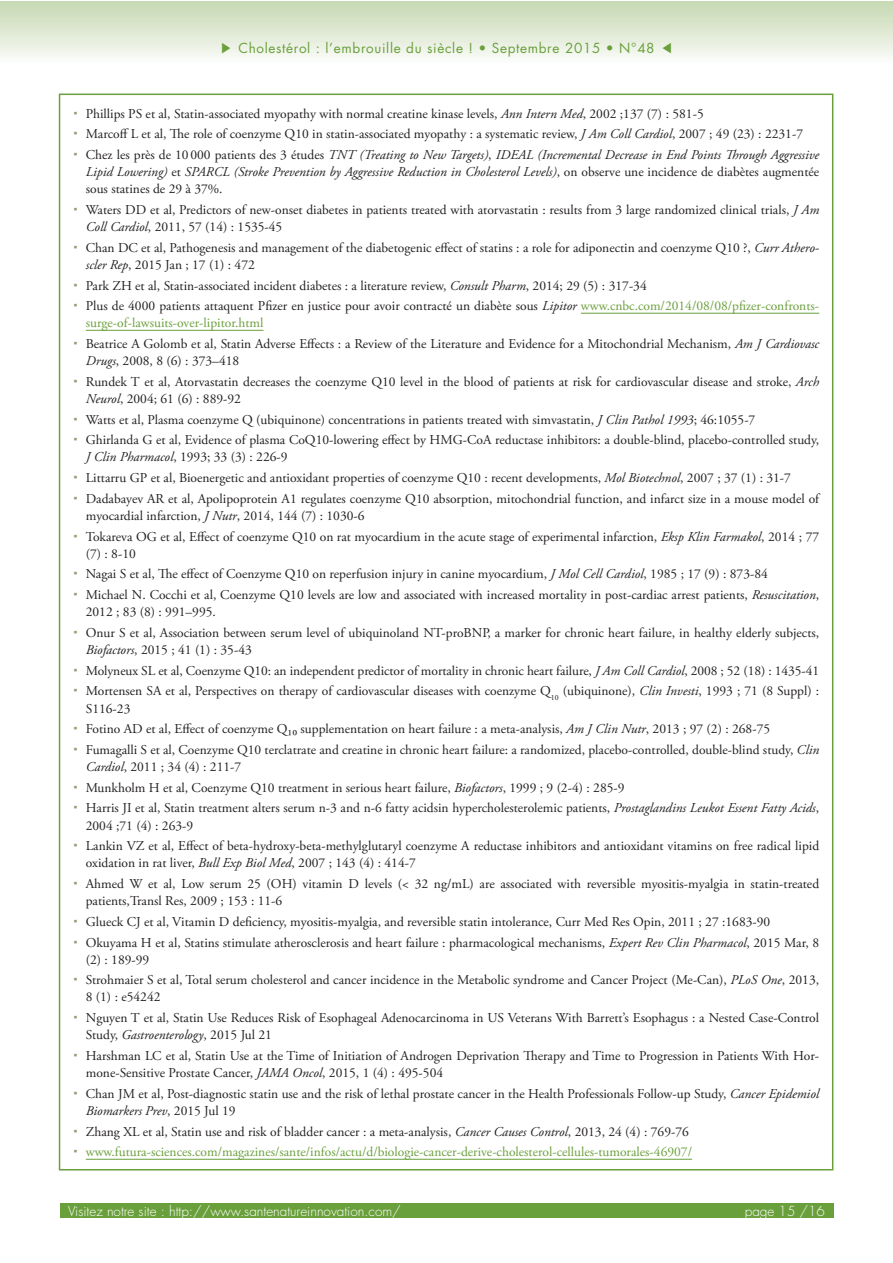
<style>
.page{position:relative;width:893px;height:1263px;background:#fff}
.page>*{position:absolute;margin:0;border:0;box-sizing:border-box;transform-origin:0 0}
.t1{font:13.5px/20.7px "Adobe Garamond Pro";color:#231f20}
.t2{font:13.5px/20.7px "Adobe Garamond Pro";color:#6aa03c}
.t3{font:italic 13.5px/17.1px "Adobe Garamond Pro";color:#231f20}
.t4{font:300 13.5px "Futura";color:#fff}
.t5{font:13.5px "Futura";letter-spacing:.05em;color:#6aa03c}
.s1{font-family:"Gulim"}
.s2{font-style:italic}
.s3{font-style:normal}
.s4{color:#6aa03c}
.s5{font-style:italic;color:#231f20}
.s6{color:#231f20}
</style>
<div class="page">
<div style="left:0;top:1px;width:892px;height:63px;background:linear-gradient(to bottom,#c6d8b1,#fcfcfa)"></div>
<div style="left:60px;top:1203px;width:773px;height:15px;background:#6aa03c"></div>
<hr style="left:581px;top:313px;width:238px;height:1px;background:#6aa03c">
<hr style="left:86px;top:330px;width:177px;height:1px;background:#6aa03c">
<hr style="left:86px;top:1159px;width:606px;height:1px;background:#6aa03c">
<p class="t5" style="left:219px;top:39px;width:456px"><span class="s1">▶</span> Cholestérol : l’embrouille du siècle ! • Septembre 2015 • N°48 <span class="s1">◀</span></p>
<p class="t1" style="left:86px;top:103px;width:735px">Phillips PS et al, Statin-associated myopathy with normal creatine kinase levels, <span class="s2">Ann Intern Med</span>, 2002 ;137 (7) : 581-5<br>Marcoff L et al, The role of coenzyme Q10 in statin-associated myopathy : a systematic review, <span class="s2">J Am Coll Cardiol</span>, 2007 ; 49 (23) : 2231-7<br>Chez les près de 10 000 patients des 3 études <span class="s2">TNT (Treating to New Targets)</span>, <span class="s2">IDEAL (Incremental Decrease in End Points Through Aggressive</span></p>
<p class="t3" style="left:86px;top:164px;width:735px">Lipid Lowering) <span class="s3">et</span> SPARCL (Stroke Prevention by Aggressive Reduction in Cholesterol Levels)<span class="s3">, on observe une incidence de diabètes augmentée sous statines de 29 à 37%.</span></p>
<p class="t1" style="left:86px;top:202px;width:735px;line-height:17.1px">Waters DD et al, Predictors of new-onset diabetes in patients treated with atorvastatin : results from 3 large randomized clinical trials, <span class="s2">J Am<br>Coll Cardiol</span>, 2011, 57 (14) : 1535-45</p>
<p class="t1" style="left:86px;top:239px;width:735px;line-height:17.1px">Chan DC et al, Pathogenesis and management of the diabetogenic effect of statins : a role for adiponectin and coenzyme Q10 ?, <span class="s2">Curr Athero&shy;scler Rep</span>, 2015 Jan ; 17 (1) : 472</p>
<p class="t1" style="left:86px;top:275px;width:735px">Park ZH et al, Statin-associated incident diabetes : a literature review, <span class="s2">Consult Pharm</span>, 2014; 29 (5) : 317-34<br>Plus de 4000 patients attaquent Pfizer en justice pour avoir contracté un diabète sous <span class="s2">Lipitor</span> <span class="s4">www.cnbc.com/2014/08/08/pfizer-confronts-</span></p>
<p class="t1" style="left:86px;top:313px;width:735px"><span class="s4">surge-of-lawsuits-over-lipitor.html<br></span>Beatrice A Golomb et al, Statin Adverse Effects : a Review of the Literature and Evidence for a Mitochondrial Mechanism, <span class="s2">Am J Cardiovasc</span></p>
<p class="t1" style="left:86px;top:351px;width:735px"><span class="s2">Drugs</span>, 2008, 8 (6) : 373–418<br>Rundek T et al, Atorvastatin decreases the coenzyme Q10 level in the blood of patients at risk for cardiovascular disease and stroke, <span class="s2">Arch</span></p>
<p class="t1" style="left:86px;top:389px;width:735px"><span class="s2">Neurol</span>, 2004; 61 (6) : 889-92<br>Watts et al, Plasma coenzyme Q (ubiquinone) concentrations in patients treated with simvastatin, <span class="s2">J Clin Pathol 1993</span>; 46:1055-7<br>Ghirlanda G et al, Evidence of plasma CoQ10-lowering effect by HMG-CoA reductase inhibitors: a double-blind, placebo-controlled study,</p>
<p class="t1" style="left:86px;top:447px;width:735px"><span class="s2">J Clin Pharmacol</span>, 1993; 33 (3) : 226-9<br>Littarru GP et al, Bioenergetic and antioxidant properties of coenzyme Q10 : recent developments, <span class="s2">Mol Biotechnol</span>, 2007 ; 37 (1) : 31-7<br>Dadabayev AR et al, Apolipoprotein A1 regulates coenzyme Q10 absorption, mitochondrial function, and infarct size in a mouse model of</p>
<p class="t1" style="left:86px;top:506px;width:735px">myocardial infarction, <span class="s2">J Nutr</span>, 2014, 144 (7) : 1030-6<br>Tokareva OG et al, Effect of coenzyme Q10 on rat myocardium in the acute stage of experimental infarction, <span class="s2">Eksp Klin Farmakol</span>, 2014 ; 77</p>
<p class="t1" style="left:86px;top:543px;width:735px">(7) : 8-10<br>Nagai S et al, The effect of Coenzyme Q10 on reperfusion injury in canine myocardium, <span class="s2">J Mol Cell Cardiol</span>, 1985 ; 17 (9) : 873-84<br>Michael N. Cocchi et al, Coenzyme Q10 levels are low and associated with increased mortality in post-cardiac arrest patients, <span class="s2">Resuscitation</span>,</p>
<p class="t1" style="left:86px;top:602px;width:735px">2012 ; 83 (8) : 991–995.<br>Onur S et al, Association between serum level of ubiquinoland NT-proBNP, a marker for chronic heart failure, in healthy elderly subjects,</p>
<p class="t1" style="left:86px;top:640px;width:735px"><span class="s2">Biofactors</span>, 2015 ; 41 (1) : 35-43<br>Molyneux SL et al, Coenzyme Q10: an independent predictor of mortality in chronic heart failure, <span class="s2">J Am Coll Cardiol</span>, 2008 ; 52 (18) : 1435-41<br>Mortensen SA et al, Perspectives on therapy of cardiovascular diseases with coenzyme Q<sub>10</sub> (ubiquinone), <span class="s2">Clin Investi</span>, 1993 ; 71 (8 Suppl) :</p>
<p class="t1" style="left:86px;top:698px;width:735px">S116-23<br>Fotino AD et al, Effect of coenzyme Q₁₀ supplementation on heart failure : a meta-analysis, <span class="s2">Am J Clin Nutr</span>, 2013 ; 97 (2) : 268-75<br>Fumagalli S et al, Coenzyme Q10 terclatrate and creatine in chronic heart failure: a randomized, placebo-controlled, double-blind study, <span class="s2">Clin</span></p>
<p class="t1" style="left:86px;top:757px;width:735px"><span class="s2">Cardiol</span>, 2011 ; 34 (4) : 211-7<br>Munkholm H et al, Coenzyme Q10 treatment in serious heart failure, <span class="s2">Biofactors</span>, 1999 ; 9 (2-4) : 285-9<br>Harris JI et al, Statin treatment alters serum n-3 and n-6 fatty acidsin hypercholesterolemic patients, <span class="s2">Prostaglandins Leukot Essent Fatty Acids</span>,</p>
<p class="t1" style="left:86px;top:815px;width:735px">2004 ;71 (4) : 263-9<br>Lankin VZ et al, Effect of beta-hydroxy-beta-methylglutaryl coenzyme A reductase inhibitors and antioxidant vitamins on free radical lipid</p>
<p class="t1" style="left:86px;top:853px;width:735px">oxidation in rat liver, <span class="s2">Bull Exp Biol Med</span>, 2007 ; 143 (4) : 414-7<br>Ahmed W et al, Low serum 25 (OH) vitamin D levels (&lt; 32 ng/mL) are associated with reversible myositis-myalgia in statin-treated</p>
<p class="t1" style="left:86px;top:891px;width:735px">patients,Transl Res, 2009 ; 153 : 11-6<br>Glueck CJ et al, Vitamin D deficiency, myositis-myalgia, and reversible statin intolerance, Curr Med Res Opin, 2011 ; 27 :1683-90<br>Okuyama H et al, Statins stimulate atherosclerosis and heart failure : pharmacological mechanisms, <span class="s2">Expert Rev Clin Pharmacol</span>, 2015 Mar, 8</p>
<p class="t1" style="left:86px;top:949px;width:735px">(2) : 189-99<br>Strohmaier S et al, Total serum cholesterol and cancer incidence in the Metabolic syndrome and Cancer Project (Me-Can), <span class="s2">PLoS One</span>, 2013,</p>
<p class="t1" style="left:86px;top:987px;width:735px">8 (1) : e54242<br>Nguyen T et al, Statin Use Reduces Risk of Esophageal Adenocarcinoma in US Veterans With Barrett’s Esophagus : a Nested Case-Control</p>
<p class="t1" style="left:86px;top:1025px;width:735px">Study, <span class="s2">Gastroenterology</span>, 2015 Jul 21<br>Harshman LC et al, Statin Use at the Time of Initiation of Androgen Deprivation Therapy and Time to Progression in Patients With Hor-</p>
<p class="t1" style="left:86px;top:1063px;width:735px">mone-Sensitive Prostate Cancer, <span class="s2">JAMA Oncol</span>, 2015, 1 (4) : 495-504<br>Chan JM et al, Post-diagnostic statin use and the risk of lethal prostate cancer in the Health Professionals Follow-up Study, <span class="s2">Cancer Epidemiol</span></p>
<p class="t2" style="left:86px;top:1101px;width:608px"><span class="s5">Biomarkers Prev</span><span class="s6">, 2015 Jul 19<br>Zhang XL et al, Statin use and risk of bladder cancer : a meta-analysis,</span> <span class="s5">Cancer Causes Control</span><span class="s6">, 2013, 24 (4) : 769-76 </span>www.futura-sciences.com/magazines/sante/infos/actu/d/biologie-cancer-derive-cholesterol-cellules-tumorales-46907/</p>
<p class="t4" style="left:68px;top:1202px;width:334px">Visitez notre site : http://www.santenatureinnovation.com/</p>
<p class="t4" style="left:745px;top:1202px;width:82px">page 15 /16</p>
</div>
